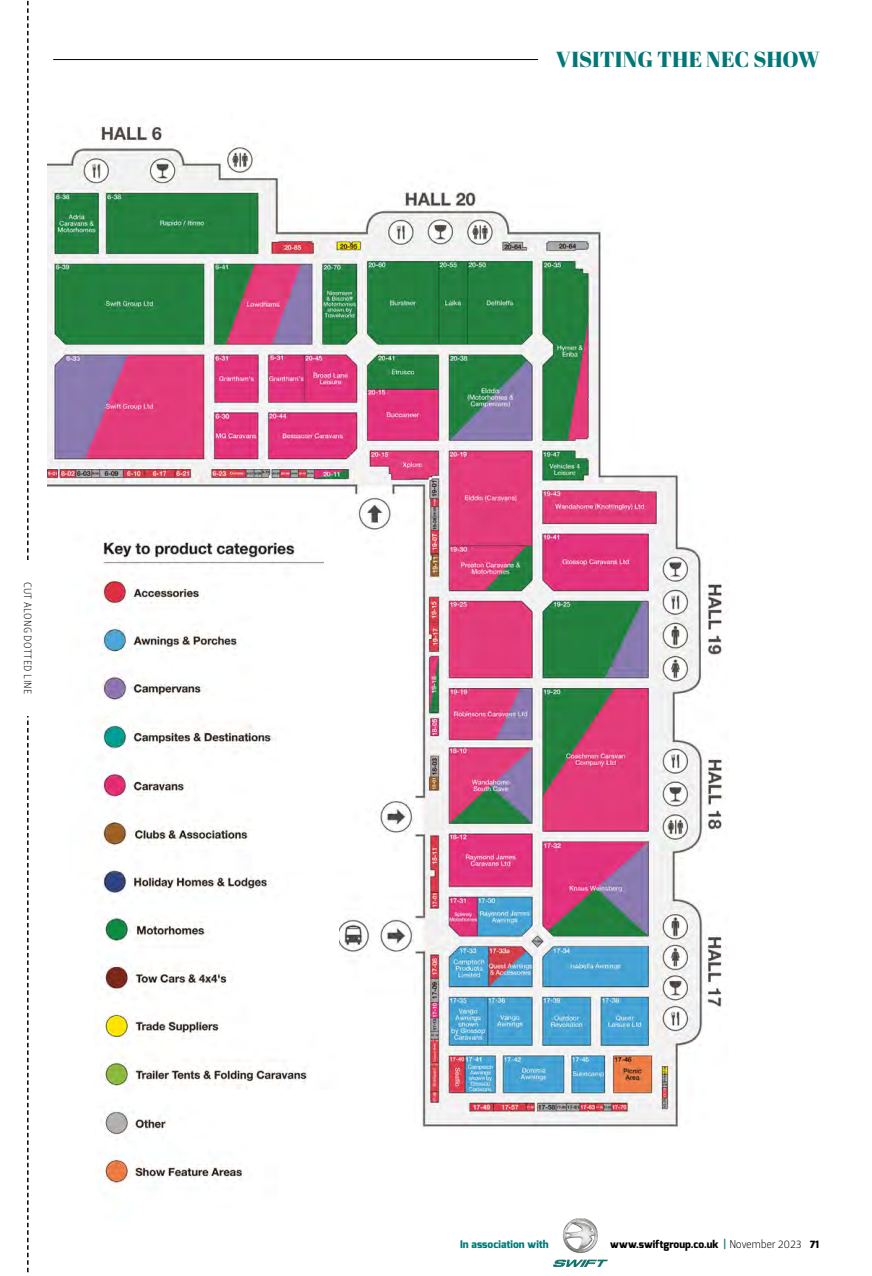
<style>
.page{position:relative;width:872px;height:1276px;background:#fff}
.page>*{position:absolute;margin:0;border:0;box-sizing:border-box;transform-origin:0 0}
.t1{font:21.75px "Abril Fatface";letter-spacing:.005em;color:#007878}
.t2{font:800 10.5px "Exo";color:#000}
.t3{font:10.5px "Leitura Sans Grot 1";letter-spacing:.04em;color:#000}
.t4{font:800 10.5px "Exo";color:#007878}
.s1{font-family:"Leitura Sans Grot 3";font-weight:400;font-size:11.25px;color:#007878}
.s2{font-family:"Leitura Sans Grot 1";font-weight:400;font-size:11.25px}
.s3{font-family:"Leitura Sans Grot 4";font-weight:400;font-size:11.25px}
</style>
<div class="page">
<img style="left:554px;top:1218px;width:53px;height:48px">
<hr style="left:53px;top:59px;width:485px;height:1px;background:#000">
<img style="left:47px;top:122px;width:680px;height:1005px">
<div style="left:44px;top:572px;width:238px;height:560px;background:#fff"></div>
<img style="left:69px;top:506px;width:255px;height:401px">
<img style="left:98px;top:907px;width:240px;height:282px">
<svg style="left:27px;top:0;width:2px;height:1272px"></svg>
<div style="left:16px;top:560px;width:23px;height:156px;background:#fff"></div>
<p class="t3" style="left:32px;top:582px;width:114px;rotate:90deg">CUT ALONG DOTTED LINE</p>
<h1 class="t1" style="left:556px;top:44px;width:265px">VISITING THE NEC SHOW</h1>
<p class="t4" style="left:460px;top:1237px;width:90px">In association with</p>
<p class="t2" style="left:610px;top:1237px;width:210px">www.swiftgroup.co.uk <span class="s1">|</span> <span class="s2">November 2023</span> <span class="s3">71</span></p>
</div>
